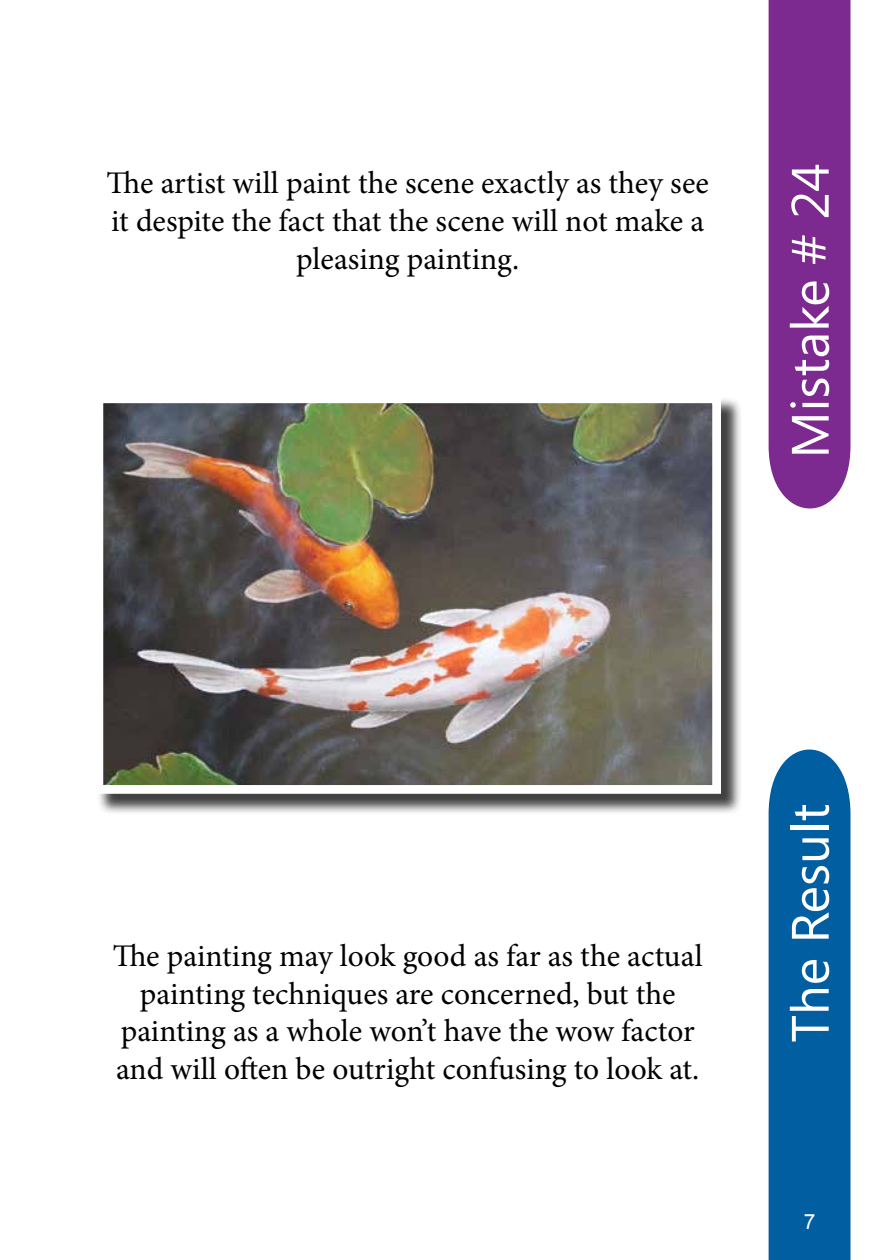
<style>
.page{position:relative;width:882px;height:1260px;background:#fff}
.page>*{position:absolute;margin:0;border:0;box-sizing:border-box;transform-origin:0 0}
.t1{font:52.5px "Khmer UI";color:#fff}
.t2{font:31.5px/37.8px "Minion Pro";color:#000;text-align:center}
.t3{font:21px "Arial";color:#fff}
</style>
<div class="page">
<div style="left:769px;top:0;width:81px;height:509px;background:#7d2a90"></div>
<div style="left:769px;top:749px;width:81px;height:511px;background:#005ea1"></div>
<div style="left:97px;top:397px;width:646px;height:418px;background:#000;opacity:.75"></div>
<img style="left:104px;top:404px;width:607px;height:380px">
<div style="left:94px;top:394px;width:627px;height:400px;border:9px solid #fff"></div>
<p class="t2" style="left:107px;top:164px;width:604px">The artist will paint the scene exactly as they see it despite the fact that the scene will not make a pleasing painting.</p>
<h1 class="t1" style="left:780px;top:458px;width:297px;rotate:-90deg">Mistake # 24</h1>
<p class="t2" style="left:113px;top:937px;width:592px">The painting may look good as far as the actual painting techniques are concerned, but the painting as a whole won’t have the wow factor and will often be outright confusing to look at.</p>
<h1 class="t1" style="left:780px;top:1043px;width:240px;rotate:-90deg">The Result</h1>
<p class="t3" style="left:804px;top:1207px;width:13px">7</p>
</div>
